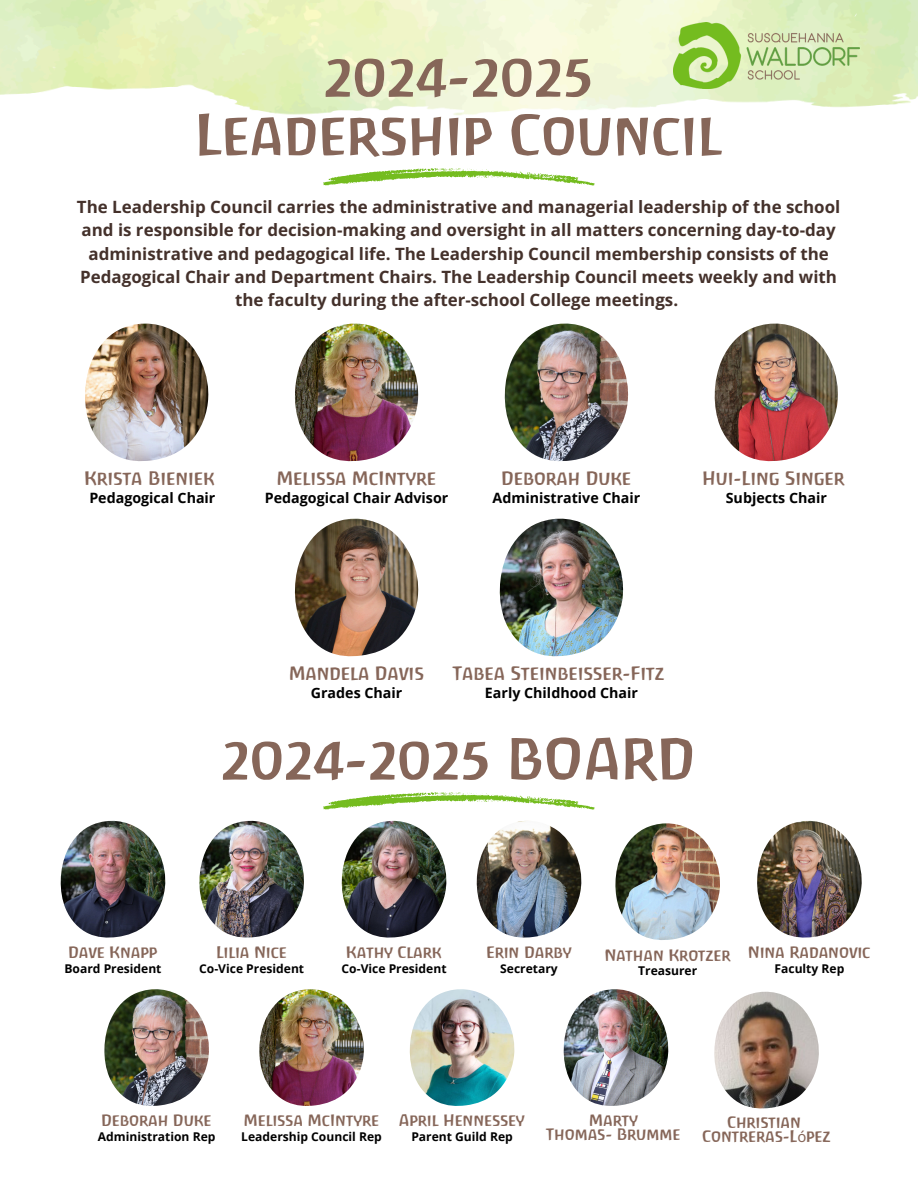
<style>
.page{position:relative;width:918px;height:1188px;background:#fff}
.page>*{position:absolute;margin:0;border:0;box-sizing:border-box;transform-origin:0 0}
.t1{font:53.1px/58.5px "Antropos Freefont";color:#866659;text-align:center}
.t2{font:17.55px "Antropos Freefont";color:#866659}
.t3{font:700 16.95px/23.2px "Open Sans";color:#44312b;text-align:center}
.t4{font:14.85px/13.8px "Antropos Freefont";color:#866659;text-align:center}
.t5{font:700 14.25px "Open Sans";color:#000}
.t6{font:700 12.15px "Open Sans";color:#000}
.s1{font-family:"Noto Sans"}
</style>
<div class="page">
<img style="left:0;top:0;width:918px;height:115px">
<svg style="left:323px;top:168px;width:272px;height:18px"></svg>
<img style="left:673px;top:22px;width:187px;height:66px">
<img style="left:85px;top:323px;width:123px;height:138px">
<img style="left:295px;top:324px;width:123px;height:137px">
<img style="left:505px;top:323px;width:123px;height:138px">
<img style="left:715px;top:323px;width:123px;height:138px">
<img style="left:295px;top:519px;width:123px;height:137px">
<img style="left:500px;top:519px;width:123px;height:137px">
<svg style="left:323px;top:792px;width:272px;height:18px"></svg>
<img style="left:61px;top:821px;width:104px;height:117px">
<img style="left:199px;top:821px;width:105px;height:117px">
<img style="left:342px;top:821px;width:104px;height:117px">
<img style="left:477px;top:821px;width:104px;height:117px">
<img style="left:104px;top:989px;width:105px;height:117px">
<img style="left:259px;top:989px;width:105px;height:117px">
<img style="left:410px;top:989px;width:104px;height:117px">
<img style="left:564px;top:989px;width:104px;height:117px">
<img style="left:615px;top:823px;width:105px;height:117px">
<img style="left:714px;top:992px;width:105px;height:116px">
<img style="left:757px;top:821px;width:105px;height:117px">
<h3 class="t1" style="left:195px;top:47px;width:529px">2024-2025<br>Leadership Council</h3>
<p class="t3" style="left:77px;top:195px;width:765px">The Leadership Council carries the administrative and managerial leadership of the school and is responsible for decision-making and oversight in all matters concerning day-to-day administrative and pedagogical life. The Leadership Council membership consists of the Pedagogical Chair and Department Chairs. The Leadership Council meets weekly and with the faculty during the after-school College meetings.</p>
<h4 class="t2" style="left:84px;top:468px;width:132px">Krista Bieniek</h4>
<h3 class="t5" style="left:89px;top:487px;width:128px">Pedagogical Chair</h3>
<h4 class="t2" style="left:277px;top:468px;width:161px">Melissa McIntyre</h4>
<h1 class="t5" style="left:265px;top:487px;width:185px">Pedagogical Chair Advisor</h1>
<p class="t2" style="left:501px;top:468px;width:132px">Deborah Duke</p>
<p class="t5" style="left:493px;top:487px;width:149px">Administrative Chair</p>
<p class="t2" style="left:703px;top:468px;width:144px">Hui-Ling Singer</p>
<p class="t5" style="left:726px;top:487px;width:103px">Subjects Chair</p>
<p class="t2" style="left:289px;top:663px;width:137px">Mandela Davis</p>
<p class="t5" style="left:311px;top:683px;width:93px">Grades Chair</p>
<p class="t2" style="left:453px;top:663px;width:213px">Tabea Steinbeisser-Fitz</p>
<h4 class="t5" style="left:485px;top:683px;width:154px">Early Childhood Chair</h4>
<p class="t1" style="left:222px;top:730px;width:476px">2024-2025 BOARD</p>
<h4 class="t4" style="left:68px;top:945px;width:91px">Dave Knapp</h4>
<p class="t6" style="left:64px;top:960px;width:99px">Board President</p>
<h4 class="t4" style="left:216px;top:945px;width:72px">Lilia Nice</h4>
<p class="t6" style="left:199px;top:960px;width:107px">Co-Vice President</p>
<h4 class="t4" style="left:346px;top:945px;width:97px">Kathy Clark</h4>
<p class="t6" style="left:342px;top:960px;width:107px">Co-Vice President</p>
<h4 class="t4" style="left:486px;top:945px;width:87px">Erin Darby</h4>
<p class="t6" style="left:500px;top:960px;width:59px">Secretary</p>
<h4 class="t4" style="left:605px;top:948px;width:128px">Nathan Krotzer</h4>
<p class="t6" style="left:638px;top:962px;width:61px">Treasurer</p>
<p class="t4" style="left:748px;top:945px;width:124px">Nina Radanovic</p>
<h4 class="t6" style="left:775px;top:960px;width:71px">Faculty Rep</h4>
<h4 class="t4" style="left:102px;top:1114px;width:112px">Deborah Duke</h4>
<p class="t6" style="left:98px;top:1128px;width:119px">Administration Rep</p>
<p class="t4" style="left:244px;top:1114px;width:137px">Melissa McIntyre</p>
<p class="t6" style="left:241px;top:1128px;width:142px">Leadership Council Rep</p>
<p class="t4" style="left:399px;top:1114px;width:127px">April Hennessey</p>
<p class="t6" style="left:411px;top:1128px;width:103px">Parent Guild Rep</p>
<p class="t4" style="left:546px;top:1114px;width:136px">Marty<br>Thomas- Brumme</p>
<h4 class="t4" style="left:703px;top:1116px;width:130px">Christian<br>Contreras-L<span class="s1">ó</span>pez</h4>
</div>
